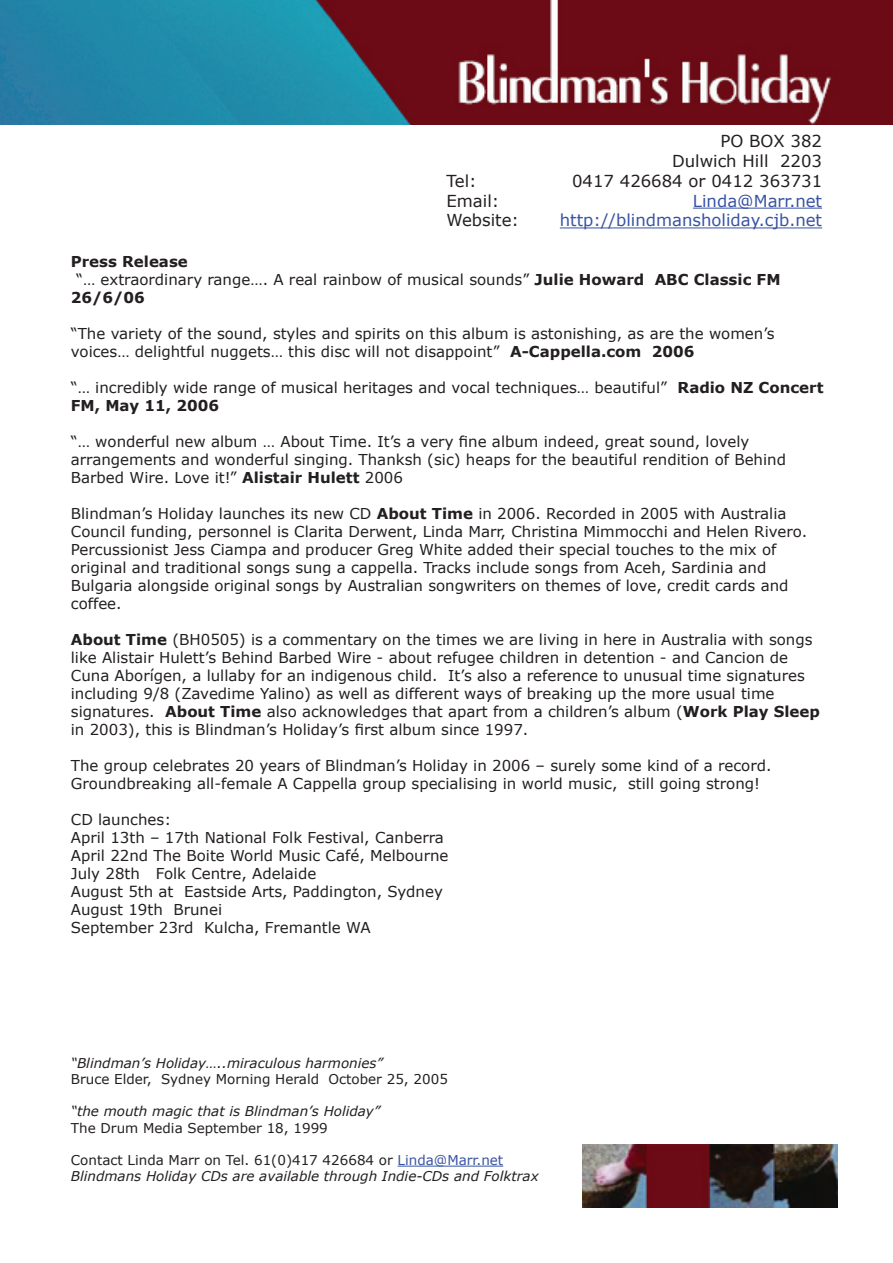
<style>
.page{position:relative;width:893px;height:1263px;background:#fff}
.page>*{position:absolute;margin:0;border:0;box-sizing:border-box;transform-origin:0 0}
.t1{font:16.5px/19.8px "Verdana";color:#231f20;text-align:right}
.t2{font:16.5px "Verdana";color:#3853a3}
.t3{font:15px/18px "Verdana";color:#231f20}
.t4{font:700 15px "Verdana";color:#231f20}
.t5{font:italic 13.5px/16.2px "Verdana";color:#231f20}
.t6{font:13.5px "Verdana";color:#231f20}
.s1{font-weight:700}
.s2{font-style:normal}
.s3{font-style:normal;color:#3853a3}
</style>
<div class="page">
<hr style="left:693px;top:208px;width:129px;height:1px;background:#3853a3">
<hr style="left:560px;top:227px;width:262px;height:1px;background:#3853a3">
<hr style="left:398px;top:1166px;width:105px;height:1px;background:#3853a3">
<img style="left:582px;top:1144px;width:255px;height:63px">
<img style="left:0;top:0;width:893px;height:125px">
<p class="t1" style="left:672px;top:131px;width:152px">PO BOX 382<br>Dulwich Hill 2203</p>
<p class="t1" style="left:446px;top:170px;width:32px">Tel:</p>
<p class="t1" style="left:572px;top:170px;width:252px">0417 426684 or 0412 363731</p>
<p class="t1" style="left:446px;top:190px;width:54px">Email:</p>
<p class="t2" style="left:693px;top:190px;width:131px">Linda@Marr.net</p>
<p class="t1" style="left:446px;top:210px;width:74px">Website:</p>
<p class="t2" style="left:560px;top:210px;width:264px">http://blindmansholiday.cjb.net</p>
<p class="t4" style="left:71px;top:252px;width:118px">Press Release</p>
<p class="t3" style="left:76px;top:270px;width:706px">“… extraordinary range…. A real rainbow of musical sounds” <span class="s1">Julie Howard ABC Classic FM</span></p>
<p class="t4" style="left:71px;top:288px;width:75px">26/6/06</p>
<p class="t3" style="left:71px;top:324px;width:705px">“The variety of the sound, styles and spirits on this album is astonishing, as are the women’s voices… delightful nuggets… this disc will not disappoint” <span class="s1">A-Cappella.com 2006</span></p>
<p class="t3" style="left:71px;top:378px;width:754px">“… incredibly wide range of musical heritages and vocal techniques… beautiful” <span class="s1">Radio NZ Concert<br>FM, May 11, 2006</span></p>
<p class="t3" style="left:71px;top:432px;width:717px">“… wonderful new album … About Time. It’s a very fine album indeed, great sound, lovely arrangements and wonderful singing. Thanksh (sic) heaps for the beautiful rendition of Behind<br>Barbed Wire. Love it!” <span class="s1">Alistair Hulett</span> 2006</p>
<p class="t3" style="left:71px;top:504px;width:738px">Blindman’s Holiday launches its new CD <span class="s1">About Time</span> in 2006. Recorded in 2005 with Australia Council funding, personnel is Clarita Derwent, Linda Marr, Christina Mimmocchi and Helen Rivero.<br>Percussionist Jess Ciampa and producer Greg White added their special touches to the mix of original and traditional songs sung a cappella. Tracks include songs from Aceh, Sardinia and Bulgaria alongside original songs by Australian songwriters on themes of love, credit cards and coffee.</p>
<p class="t3" style="left:71px;top:630px;width:751px"><span class="s1">About Time</span> (BH0505) is a commentary on the times we are living in here in Australia with songs like Alistair Hulett’s Behind Barbed Wire - about refugee children in detention - and Cancion de Cuna Aborígen, a lullaby for an indigenous child. It’s also a reference to unusual time signatures including 9/8 (Zavedime Yalino) as well as different ways of breaking up the more usual time signatures. <span class="s1">About Time</span> also acknowledges that apart from a children’s album (<span class="s1">Work Play Sleep </span>in 2003), this is Blindman’s Holiday’s first album since 1997.</p>
<p class="t3" style="left:71px;top:756px;width:702px">The group celebrates 20 years of Blindman’s Holiday in 2006 – surely some kind of a record.<br>Groundbreaking all-female A Cappella group specialising in world music, still going strong!</p>
<p class="t3" style="left:71px;top:810px;width:379px">CD launches:<br>April 13th – 17th National Folk Festival, Canberra April 22nd The Boite World Music Café, Melbourne July 28th Folk Centre, Adelaide<br>August 5th at Eastside Arts, Paddington, Sydney August 19th Brunei<br>September 23rd Kulcha, Fremantle WA</p>
<p class="t5" style="left:71px;top:1054px;width:313px">“Blindman’s Holiday…..miraculous harmonies”</p>
<p class="t6" style="left:71px;top:1070px;width:379px">Bruce Elder, Sydney Morning Herald October 25, 2005</p>
<p class="t5" style="left:71px;top:1103px;width:311px">“the mouth magic that is Blindman’s Holiday”</p>
<p class="t6" style="left:71px;top:1119px;width:259px">The Drum Media September 18, 1999</p>
<p class="t5" style="left:71px;top:1151px;width:469px"><span class="s2">Contact Linda Marr on Tel. 61(0)417 426684 or</span> <span class="s3">Linda@Marr.net<br></span>Blindmans Holiday CDs are available through Indie-CDs and Folktrax</p>
</div>
